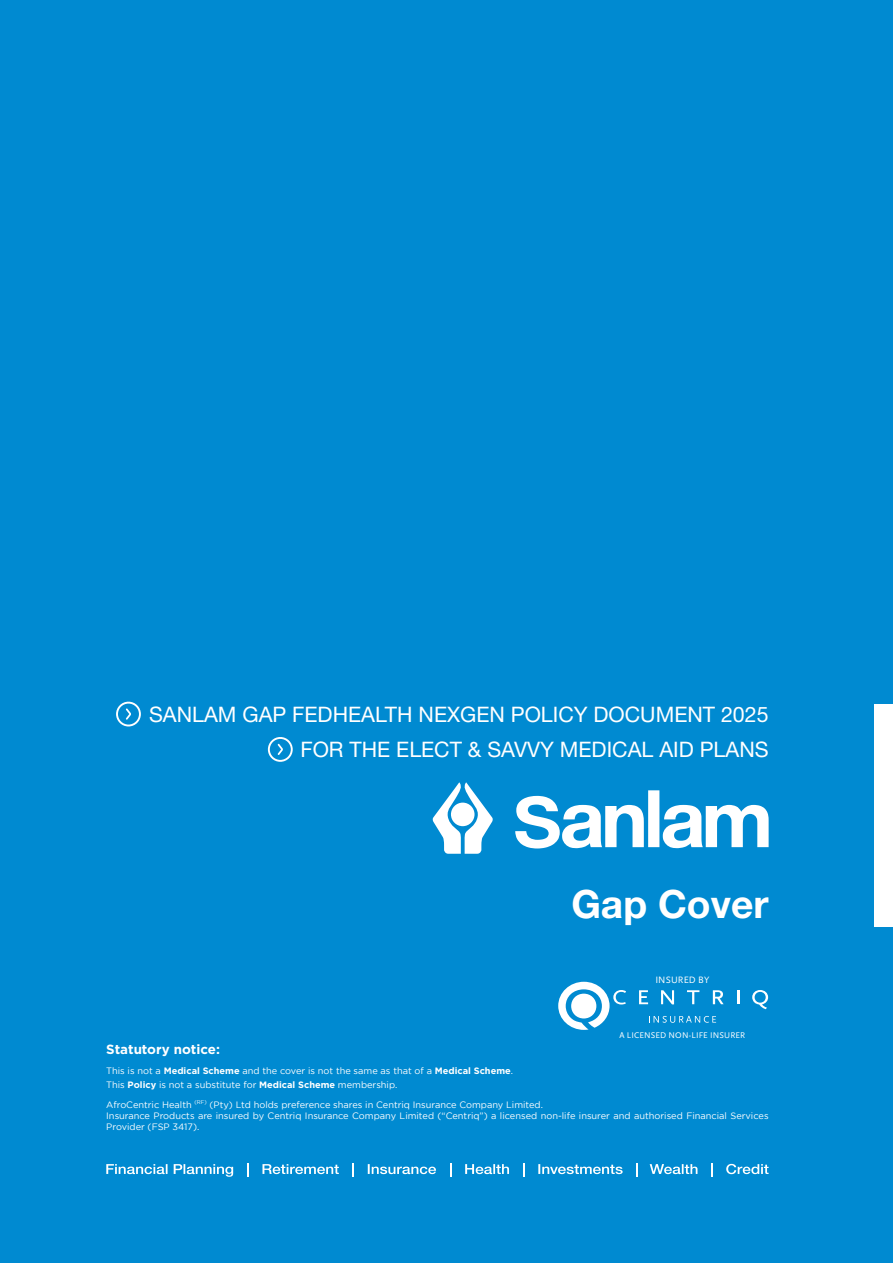
<style>
.page{position:relative;width:893px;height:1263px;background:#008ad1}
.page>*{position:absolute;margin:0;border:0;box-sizing:border-box;transform-origin:0 0}
.t1{font:700 39px "Helvetica Neue LT Std";color:#fff}
.t2{font:21.3px/35.4px "Helvetica Neue LT Std";color:#fff;text-align:right}
.t3{font:700 13.35px "Gotham";color:#fff}
.t4{font:9.6px "Scala Sans";letter-spacing:.01em;color:#fff}
.t5{font:9.3px/11.1px "Gotham";color:#fff}
.t6{font:8.55px "Scala Sans";letter-spacing:.015em;color:#fff}
.s1{font-weight:700}
</style>
<div class="page">
<svg style="left:433px;top:782px;width:336px;height:72px"></svg>
<div style="left:875px;top:705px;width:18px;height:222px;background:#fff"></div>
<div style="left:116px;top:702px;width:25px;height:24px;border:2px solid #fff;border-radius:50%"></div>
<svg style="left:126px;top:708px;width:5px;height:12px"></svg>
<div style="left:268px;top:737px;width:25px;height:25px;border:2px solid #fff;border-radius:50%"></div>
<svg style="left:278px;top:744px;width:5px;height:11px"></svg>
<svg style="left:106px;top:1164px;width:127px;height:13px"></svg>
<svg style="left:247px;top:1163px;width:1px;height:14px"></svg>
<svg style="left:262px;top:1164px;width:77px;height:10px"></svg>
<svg style="left:368px;top:1164px;width:68px;height:10px"></svg>
<svg style="left:465px;top:1164px;width:44px;height:10px"></svg>
<svg style="left:538px;top:1164px;width:85px;height:10px"></svg>
<svg style="left:650px;top:1164px;width:47px;height:10px"></svg>
<svg style="left:726px;top:1164px;width:43px;height:10px"></svg>
<svg style="left:353px;top:1163px;width:1px;height:14px"></svg>
<svg style="left:450px;top:1163px;width:1px;height:14px"></svg>
<svg style="left:523px;top:1163px;width:1px;height:14px"></svg>
<svg style="left:637px;top:1163px;width:1px;height:14px"></svg>
<svg style="left:712px;top:1163px;width:1px;height:14px"></svg>
<svg style="left:558px;top:982px;width:68px;height:48px"></svg>
<svg style="left:737px;top:990px;width:2px;height:14px"></svg>
<svg style="left:687px;top:990px;width:12px;height:14px"></svg>
<svg style="left:752px;top:990px;width:16px;height:19px"></svg>
<svg style="left:661px;top:990px;width:13px;height:14px"></svg>
<svg style="left:713px;top:990px;width:11px;height:14px"></svg>
<svg style="left:639px;top:990px;width:9px;height:14px"></svg>
<svg style="left:649px;top:1016px;width:67px;height:7px"></svg>
<h2 class="t2" style="left:149px;top:696px;width:621px">SANLAM GAP FEDHEALTH NEXGEN POLICY DOCUMENT 2025<br>FOR THE ELECT &amp; SAVVY MEDICAL AID PLANS</h2>
<h1 class="t1" style="left:571px;top:879px;width:199px">Gap Cover</h1>
<p class="t4" style="left:655px;top:974px;width:56px">INSURED BY</p>
<p class="t6" style="left:619px;top:1031px;width:127px">A LICENSED NON-LIFE INSURER</p>
<h3 class="t3" style="left:106px;top:1042px;width:115px">Statutory notice:</h3>
<p class="t5" style="left:106px;top:1064px;width:408px;line-height:14px">This is not a <span class="s1">Medical Scheme</span> and the cover is not the same as that of a <span class="s1">Medical Scheme</span>.<br>This <span class="s1">Policy</span> is not a substitute for <span class="s1">Medical Scheme</span> membership.</p>
<p class="t5" style="left:106px;top:1098px;width:664px">AfroCentric Health <sup>(RF)</sup> (Pty) Ltd holds preference shares in Centriq Insurance Company Limited.<br>Insurance Products are insured by Centriq Insurance Company Limited (“Centriq”) a licensed non-life insurer and authorised Financial Services<br>Provider (FSP 3417).</p>
</div>
